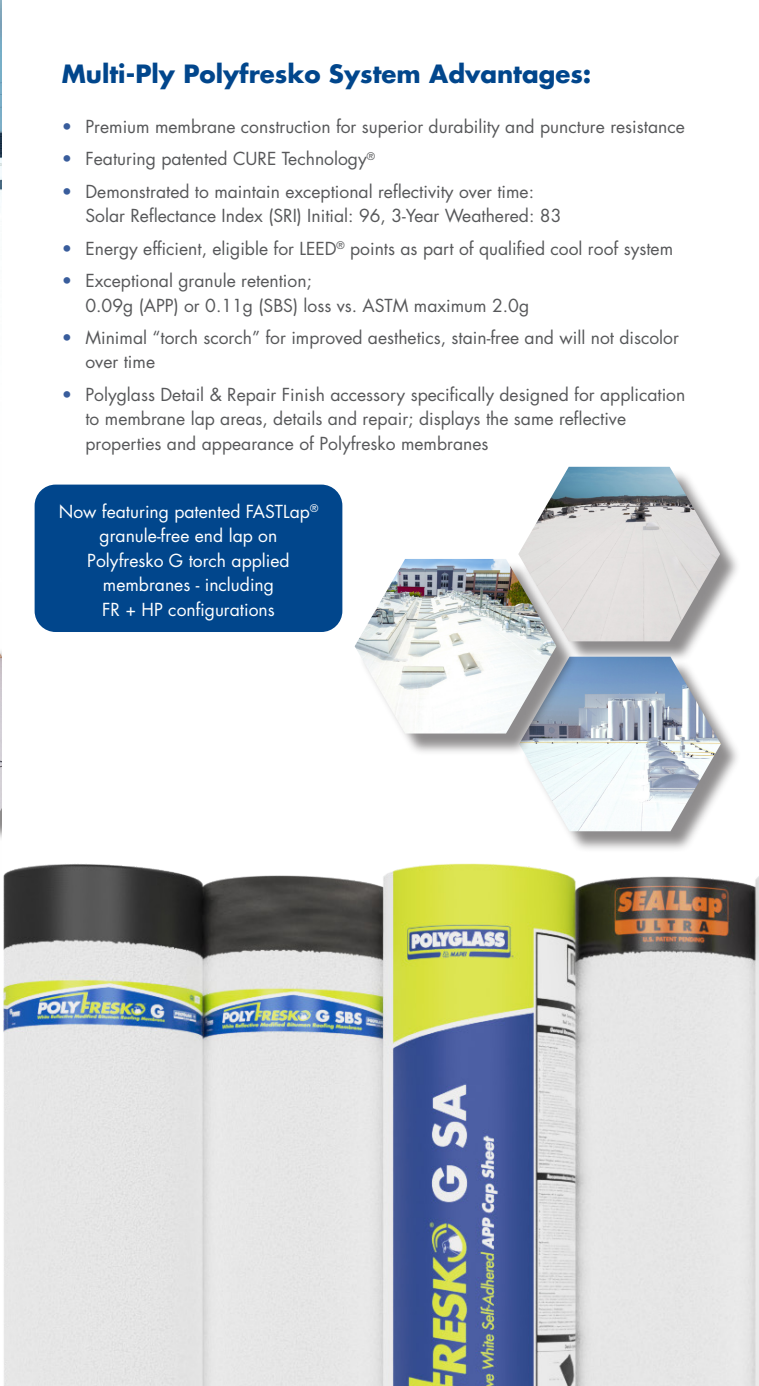
<style>
.page{position:relative;width:759px;height:1386px;background:#fff}
.page>*{position:absolute;margin:0;border:0;box-sizing:border-box;transform-origin:0 0}
.Section_Title{font:700 24.5px "Futura Std";color:#01468c}
.t1{font:17.5px/24.5px "Futura Std";color:#57585a}
.t2{font:17.5px/24.5px "Futura Std";color:#fff;text-align:center}
.s1{color:#395d9c}
</style>
<div class="page">
<img style="left:0;top:0;width:2px;height:196px">
<img style="left:0;top:651px;width:2px;height:169px">
<div style="left:522px;top:469px;width:218px;height:194px;background:#231f20;opacity:.51"></div>
<img style="left:518px;top:467px;width:201px;height:174px">
<div style="left:522px;top:659px;width:219px;height:194px;background:#231f20;opacity:.51"></div>
<img style="left:522px;top:657px;width:198px;height:174px">
<div style="left:35px;top:485px;width:307px;height:147px;background:#01468c;border-radius:21px"></div>
<img style="left:3px;top:864px;width:755px;height:522px">
<div style="left:358px;top:562px;width:219px;height:194px;background:#231f20;opacity:.51"></div>
<img style="left:354px;top:559px;width:202px;height:175px">
<p class="Section_Title" style="left:62px;top:58px;width:531px">Multi-Ply Polyfresko System Advantages:</p>
<p class="t1" style="left:62px;top:115px;width:624px"><span class="s1">•</span> Premium membrane construction for superior durability and puncture resistance</p>
<p class="t1" style="left:62px;top:147px;width:314px"><span class="s1">•</span> Featuring patented CURE Technology<sup>®</sup></p>
<p class="t1" style="left:85px;top:179px;width:477px;text-indent:-24px"><span class="s1">•</span> Demonstrated to maintain exceptional reflectivity over time:<br>Solar Reflectance Index (SRI) Initial: 96, 3-Year Weathered: 83</p>
<p class="t1" style="left:62px;top:236px;width:612px"><span class="s1">•</span> Energy efficient, eligible for LEED<sup>®</sup> points as part of qualified cool roof system</p>
<p class="t1" style="left:85px;top:269px;width:445px;text-indent:-24px"><span class="s1">•</span> Exceptional granule retention;<br>0.09g (APP) or 0.11g (SBS) loss vs. ASTM maximum 2.0g</p>
<p class="t1" style="left:85px;top:325px;width:594px;text-indent:-24px"><span class="s1">•</span> Minimal “torch scorch” for improved aesthetics, stain-free and will not discolor over time</p>
<p class="t1" style="left:85px;top:382px;width:601px;text-indent:-24px"><span class="s1">•</span> Polyglass Detail &amp; Repair Finish accessory specifically designed for application to membrane lap areas, details and repair; displays the same reflective properties and appearance of Polyfresko membranes</p>
<p class="t2" style="left:59px;top:499px;width:261px">Now featuring patented FASTLap<sup>®</sup></p>
<p class="t2" style="left:99px;top:524px;width:179px">granule-free end lap on</p>
<p class="t2" style="left:87px;top:548px;width:204px">Polyfresko G torch applied membranes - including<br>FR + HP configurations</p>
</div>
